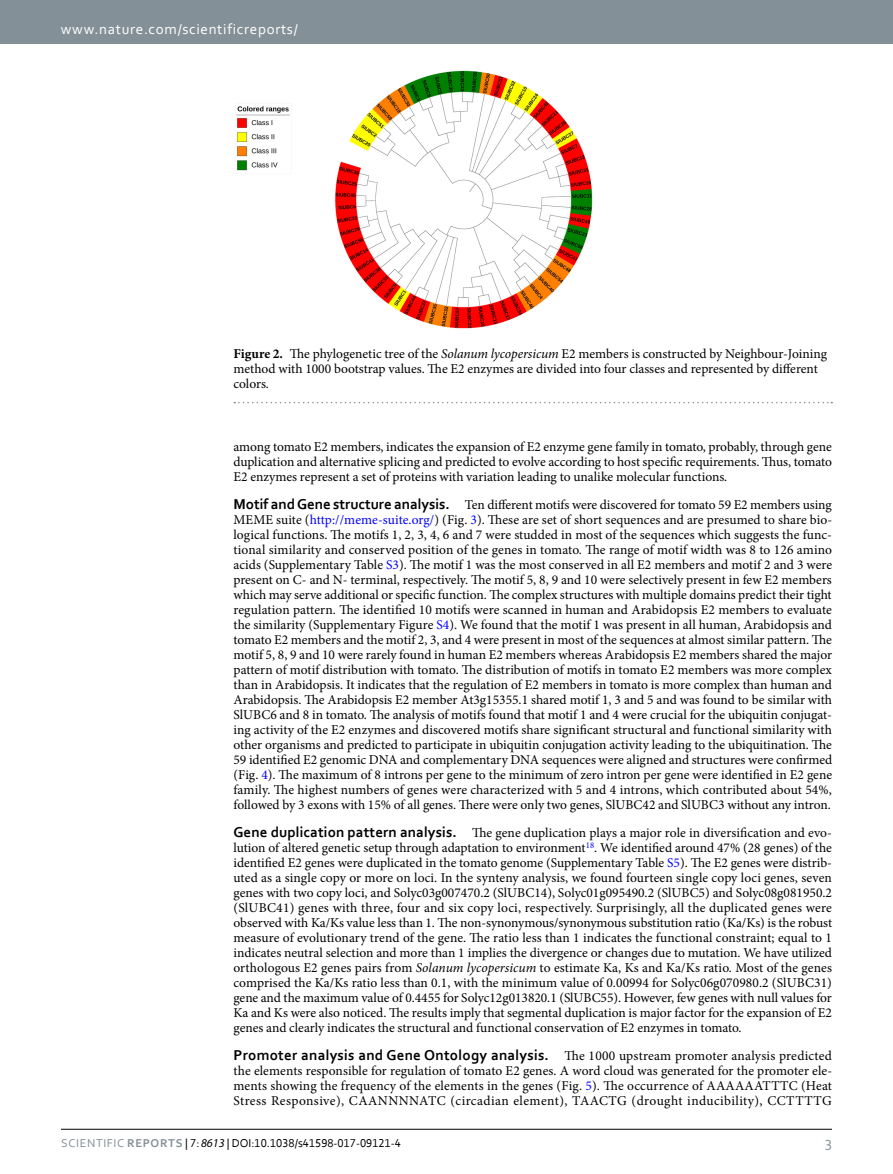
<style>
.page{position:relative;width:893px;height:1174px;background:#fff}
.page>*{position:absolute;margin:0;border:0;box-sizing:border-box;transform-origin:0 0}
.t1{font:700 15px "Corbel";letter-spacing:.015em;color:#000}
.t2{font:15px "Corbel 2";letter-spacing:.045em;color:#fff}
.t3{font:15px "Corbel 2";color:#839097}
.t4{font:13.5px/15px "Minion Pro";color:#000;text-align:justify}
.t5{font:12px "Corbel";color:#000}
.s1{font-weight:700}
.s2{font-style:italic}
.s3{font-family:"Corbel";font-weight:700;font-size:15px}
.s4{color:#00f}
.s5{font-family:"Minion Pro";font-weight:400;font-size:13.5px}
.s6{font-family:"Corbel 2";color:#839097}
.s7{font-family:"Corbel Bold 2";color:#839097}
.s8{font-family:"Myriad Pro";font-style:italic}
</style>
<div class="page">
<div style="left:0;top:0;width:893px;height:43px;background:#839097"></div>
<hr style="left:61px;top:1129px;width:771px;height:1px;background:#000">
<img style="left:236px;top:70px;width:357px;height:259px">
<svg style="left:234px;top:402px;width:598px;height:1px"></svg>
<p class="t2" style="left:61px;top:19px;width:238px">www.nature.com/scientificreports/</p>
<p class="t4" style="left:233px;top:346px;width:595px;text-align:left"><span class="s1">Figure 2.</span> The phylogenetic tree of the <span class="s2">Solanum lycopersicum</span> E2 members is constructed by Neighbour-Joining method with 1000 bootstrap values. The E2 enzymes are divided into four classes and represented by different colors.</p>
<p class="t4" style="left:233px;top:439px;width:600px">among tomato E2 members, indicates the expansion of E2 enzyme gene family in tomato, probably, through gene duplication and alternative splicing and predicted to evolve according to host specific requirements. Thus, tomato E2 enzymes represent a set of proteins with variation leading to unalike molecular functions.</p>
<p class="t4" style="left:233px;top:497px;width:600px"><span class="s3">Motif and Gene structure analysis.</span> Ten different motifs were discovered for tomato 59 E2 members using MEME suite (<span class="s4">http://meme-suite.org/</span>) (Fig. <span class="s4">3</span>). These are set of short sequences and are presumed to share bio&shy;logical functions. The motifs 1, 2, 3, 4, 6 and 7 were studded in most of the sequences which suggests the func&shy;tional similarity and conserved position of the genes in tomato. The range of motif width was 8 to 126 amino acids (Supplementary Table <span class="s4">S3</span>). The motif 1 was the most conserved in all E2 members and motif 2 and 3 were present on C- and N- terminal, respectively. The motif 5, 8, 9 and 10 were selectively present in few E2 members which may serve additional or specific function. The complex structures with multiple domains predict their tight regulation pattern. The identified 10 motifs were scanned in human and Arabidopsis E2 members to evaluate the similarity (Supplementary Figure <span class="s4">S4</span>). We found that the motif 1 was present in all human, Arabidopsis and tomato E2 members and the motif 2, 3, and 4 were present in most of the sequences at almost similar pattern. The motif 5, 8, 9 and 10 were rarely found in human E2 members whereas Arabidopsis E2 members shared the major pattern of motif distribution with tomato. The distribution of motifs in tomato E2 members was more complex than in Arabidopsis. It indicates that the regulation of E2 members in tomato is more complex than human and Arabidopsis. The Arabidopsis E2 member At3g15355.1 shared motif 1, 3 and 5 and was found to be similar with SlUBC6 and 8 in tomato. The analysis of motifs found that motif 1 and 4 were crucial for the ubiquitin conjugat&shy;ing activity of the E2 enzymes and discovered motifs share significant structural and functional similarity with other organisms and predicted to participate in ubiquitin conjugation activity leading to the ubiquitination. The 59 identified E2 genomic DNA and complementary DNA sequences were aligned and structures were confirmed (Fig. <span class="s4">4</span>). The maximum of 8 introns per gene to the minimum of zero intron per gene were identified in E2 gene family. The highest numbers of genes were characterized with 5 and 4 introns, which contributed about 54%, followed by 3 exons with 15% of all genes. There were only two genes, SlUBC42 and SlUBC3 without any intron.</p>
<p class="t4" style="left:233px;top:825px;width:600px"><span class="s3">Gene duplication pattern analysis.</span> The gene duplication plays a major role in diversification and evo&shy;lution of altered genetic setup through adaptation to environment<sup>18</sup>. We identified around 47% (28 genes) of the identified E2 genes were duplicated in the tomato genome (Supplementary Table <span class="s4">S5</span>). The E2 genes were distrib&shy;uted as a single copy or more on loci. In the synteny analysis, we found fourteen single copy loci genes, seven genes with two copy loci, and Solyc03g007470.2 (SlUBC14), Solyc01g095490.2 (SlUBC5) and Solyc08g081950.2 (SlUBC41) genes with three, four and six copy loci, respectively. Surprisingly, all the duplicated genes were observed with Ka/Ks value less than 1. The non-synonymous/synonymous substitution ratio (Ka/Ks) is the robust measure of evolutionary trend of the gene. The ratio less than 1 indicates the functional constraint; equal to 1 indicates neutral selection and more than 1 implies the divergence or changes due to mutation. We have utilized orthologous E2 genes pairs from <span class="s2">Solanum lycopersicum</span> to estimate Ka, Ks and Ka/Ks ratio. Most of the genes comprised the Ka/Ks ratio less than 0.1, with the minimum value of 0.00994 for Solyc06g070980.2 (SlUBC31) gene and the maximum value of 0.4455 for Solyc12g013820.1 (SlUBC55). However, few genes with null values for Ka and Ks were also noticed. The results imply that segmental duplication is major factor for the expansion of E2 genes and clearly indicates the structural and functional conservation of E2 enzymes in tomato.</p>
<p class="t1" style="left:233px;top:1046px;width:600px">Promoter analysis and Gene Ontology analysis. <span class="s5">The 1000 upstream promoter analysis predicted</span></p>
<p class="t4" style="left:233px;top:1063px;width:600px">the elements responsible for regulation of tomato E2 genes. A word cloud was generated for the promoter ele&shy;ments showing the frequency of the elements in the genes (Fig. <span class="s4">5</span>). The occurrence of AAAAAATTTC (Heat Stress Responsive), CAANNNNATC (circadian element), TAACTG (drought inducibility), CCTTTTG</p>
<p class="t5" style="left:61px;top:1135px;width:341px"><span class="s6">Scientific</span> <span class="s7">REPORTS</span> | 7: <span class="s8">8613</span> | DOI:10.1038/s41598-017-09121-4</p>
<p class="t3" style="left:825px;top:1132px;width:8px">3</p>
</div>
